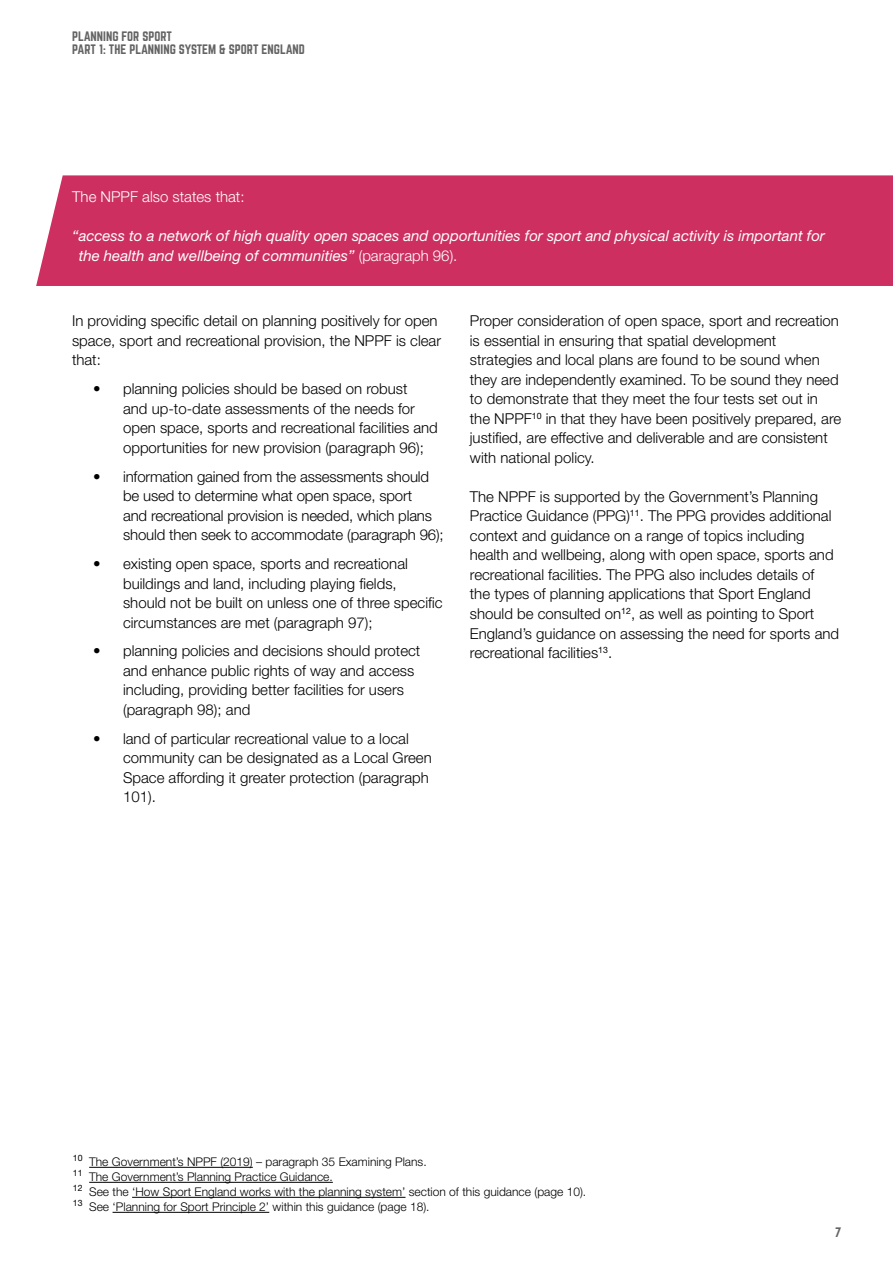
<style>
.page{position:relative;width:893px;height:1263px;background:#fff}
.page>*{position:absolute;margin:0;border:0;box-sizing:border-box;transform-origin:0 0}
.t1{font:300 15px/19.5px "Helvetica Neue LT Std";color:#000}
.t2{font:italic 15px/19.5px "Helvetica Neue LT Std";color:#fff}
.t3{font:300 15px "Helvetica Neue LT Std";color:#fff}
.t4{font:300 12px/15px "Helvetica Neue LT Std";color:#000}
.t5{font:12px/13.5px "Norwester";color:#646363}
.s1{font-weight:300;font-style:normal}
</style>
<div class="page">
<div style="left:36px;top:175px;width:857px;height:111px;background:#cc2f60"></div>
<hr style="left:89px;top:1167px;width:164px;height:1px;background:#000">
<hr style="left:89px;top:1182px;width:244px;height:1px;background:#000">
<hr style="left:132px;top:1197px;width:273px;height:1px;background:#000">
<hr style="left:113px;top:1212px;width:156px;height:1px;background:#000">
<p class="t5" style="left:72px;top:30px;width:234px">PLANNING FOR SPORT<br>PART 1: THE PLANNING SYSTEM &amp; SPORT ENGLAND</p>
<p class="t3" style="left:72px;top:188px;width:174px">The NPPF also states that:</p>
<p class="t2" style="left:79px;top:226px;width:748px;text-indent:-6px">“access to a network of high quality open spaces and opportunities for sport and physical activity is important for the health and wellbeing of communities” <span class="s1">(paragraph 96).</span></p>
<p class="t1" style="left:72px;top:311px;width:371px">In providing specific detail on planning positively for open space, sport and recreational provision, the NPPF is clear that:</p>
<p class="t1" style="left:123px;top:379px;width:316px;text-indent:-30px">• planning policies should be based on robust<br>and up-to-date assessments of the needs for open space, sports and recreational facilities and opportunities for new provision (paragraph 96);</p>
<p class="t1" style="left:123px;top:466px;width:322px;text-indent:-30px">• information gained from the assessments should be used to determine what open space, sport<br>and recreational provision is needed, which plans should then seek to accommodate (paragraph 96);</p>
<p class="t1" style="left:123px;top:554px;width:321px;text-indent:-30px">• existing open space, sports and recreational buildings and land, including playing fields, should not be built on unless one of three specific circumstances are met (paragraph 97);</p>
<p class="t1" style="left:123px;top:641px;width:299px;text-indent:-30px">• planning policies and decisions should protect and enhance public rights of way and access including, providing better facilities for users (paragraph 98); and</p>
<p class="t1" style="left:123px;top:728px;width:310px;text-indent:-30px">• land of particular recreational value to a local community can be designated as a Local Green Space affording it greater protection (paragraph 101).</p>
<p class="t1" style="left:470px;top:311px;width:373px">Proper consideration of open space, sport and recreation is essential in ensuring that spatial development strategies and local plans are found to be sound when they are independently examined. To be sound they need to demonstrate that they meet the four tests set out in the NPPF<sup>10</sup> in that they have been positively prepared, are justified, are effective and deliverable and are consistent with national policy.</p>
<p class="t1" style="left:470px;top:487px;width:371px">The NPPF is supported by the Government’s Planning Practice Guidance (PPG)<sup>11</sup>. The PPG provides additional context and guidance on a range of topics including health and wellbeing, along with open space, sports and recreational facilities. The PPG also includes details of<br>the types of planning applications that Sport England should be consulted on<sup>12</sup>, as well as pointing to Sport England’s guidance on assessing the need for sports and recreational facilities<sup>13</sup>.</p>
<p class="t4" style="left:73px;top:1154px;width:515px"><sup>10</sup> The Government’s NPPF (2019) – paragraph 35 Examining Plans.<br><sup>11</sup> The Government’s Planning Practice Guidance.<br><sup>12</sup> See the ‘How Sport England works with the planning system’ section of this guidance (page 10).<br><sup>13</sup> See ‘Planning for Sport Principle 2’ within this guidance (page 18).</p>
<p class="t5" style="left:835px;top:1226px;width:8px">7</p>
</div>
